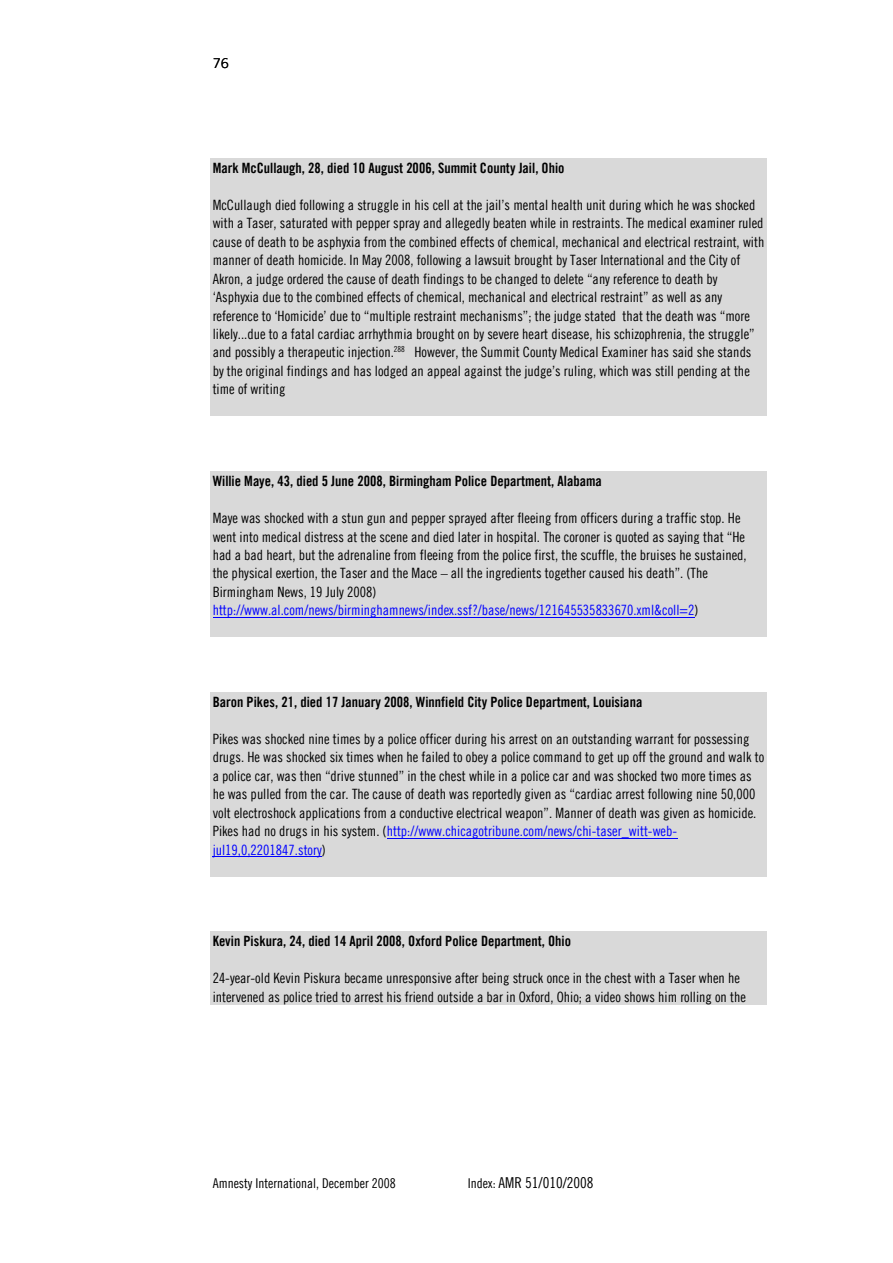
<style>
.page{position:relative;width:893px;height:1263px;background:#fff}
.page>*{position:absolute;margin:0;border:0;box-sizing:border-box;transform-origin:0 0}
.t1{font:15px "Amnesty Trade Gothic Cn 18";color:#000}
.t2{font:14.25px/18.5px "Amnesty Trade Gothic Cn 18";color:#000}
.t3{font:14.25px "Amnesty Trade Gothic Bd Cn 20";color:#000}
.t4{font:13.5px "Amnesty Trade Gothic Cn 18";color:#000}
.t5{font:13.5px "Amnesty Trade Gothic";color:#000}
.s1{color:#00f}
.s2{font-size:13.5px}
</style>
<div class="page">
<div style="left:210px;top:158px;width:557px;height:36px;background:#d9d9d9"></div>
<div style="left:210px;top:194px;width:557px;height:19px;background:#d9d9d9"></div>
<div style="left:210px;top:213px;width:557px;height:18px;background:#d9d9d9"></div>
<div style="left:210px;top:231px;width:557px;height:19px;background:#d9d9d9"></div>
<div style="left:210px;top:250px;width:557px;height:18px;background:#d9d9d9"></div>
<div style="left:210px;top:268px;width:557px;height:19px;background:#d9d9d9"></div>
<div style="left:210px;top:287px;width:557px;height:18px;background:#d9d9d9"></div>
<div style="left:210px;top:305px;width:557px;height:19px;background:#d9d9d9"></div>
<div style="left:210px;top:324px;width:557px;height:18px;background:#d9d9d9"></div>
<div style="left:210px;top:342px;width:557px;height:19px;background:#d9d9d9"></div>
<div style="left:210px;top:361px;width:557px;height:18px;background:#d9d9d9"></div>
<div style="left:210px;top:379px;width:557px;height:18px;background:#d9d9d9"></div>
<div style="left:210px;top:397px;width:557px;height:19px;background:#d9d9d9"></div>
<div style="left:210px;top:471px;width:557px;height:37px;background:#d9d9d9"></div>
<div style="left:210px;top:508px;width:557px;height:18px;background:#d9d9d9"></div>
<div style="left:210px;top:526px;width:557px;height:19px;background:#d9d9d9"></div>
<div style="left:210px;top:545px;width:557px;height:18px;background:#d9d9d9"></div>
<div style="left:210px;top:563px;width:557px;height:18px;background:#d9d9d9"></div>
<div style="left:210px;top:581px;width:557px;height:19px;background:#d9d9d9"></div>
<div style="left:210px;top:600px;width:557px;height:18px;background:#d9d9d9"></div>
<hr style="left:213px;top:617px;width:481px;height:1px;background:#00f">
<div style="left:210px;top:618px;width:557px;height:19px;background:#d9d9d9"></div>
<div style="left:210px;top:692px;width:557px;height:37px;background:#d9d9d9"></div>
<div style="left:210px;top:729px;width:557px;height:18px;background:#d9d9d9"></div>
<div style="left:210px;top:747px;width:557px;height:19px;background:#d9d9d9"></div>
<div style="left:210px;top:766px;width:557px;height:18px;background:#d9d9d9"></div>
<div style="left:210px;top:784px;width:557px;height:18px;background:#d9d9d9"></div>
<div style="left:210px;top:802px;width:557px;height:19px;background:#d9d9d9"></div>
<div style="left:210px;top:821px;width:557px;height:18px;background:#d9d9d9"></div>
<hr style="left:387px;top:838px;width:290px;height:1px;background:#00f">
<div style="left:210px;top:839px;width:557px;height:19px;background:#d9d9d9"></div>
<hr style="left:213px;top:856px;width:109px;height:1px;background:#00f">
<div style="left:210px;top:858px;width:557px;height:18px;background:#d9d9d9"></div>
<div style="left:210px;top:931px;width:557px;height:37px;background:#d9d9d9"></div>
<div style="left:210px;top:968px;width:557px;height:18px;background:#d9d9d9"></div>
<div style="left:210px;top:986px;width:557px;height:19px;background:#d9d9d9"></div>
<p class="t5" style="left:213px;top:55px;width:18px">76</p>
<p class="t3" style="left:213px;top:159px;width:353px">Mark McCullaugh, 28, died 10 August 2006, Summit County Jail, Ohio</p>
<p class="t2" style="left:213px;top:195px;width:553px">McCullaugh died following a struggle in his cell at the jail’s mental health unit during which he was shocked with a Taser, saturated with pepper spray and allegedly beaten while in restraints. The medical examiner ruled cause of death to be asphyxia from the combined effects of chemical, mechanical and electrical restraint, with manner of death homicide. In May 2008, following a lawsuit brought by Taser International and the City of Akron, a judge ordered the cause of death findings to be changed to delete “any reference to death by ‘Asphyxia due to the combined effects of chemical, mechanical and electrical restraint” as well as any reference to ‘Homicide’ due to “multiple restraint mechanisms”; the judge stated that the death was “more likely...due to a fatal cardiac arrhythmia brought on by severe heart disease, his schizophrenia, the struggle” and possibly a therapeutic injection.<sup>288</sup> However, the Summit County Medical Examiner has said she stands by the original findings and has lodged an appeal against the judge’s ruling, which was still pending at the time of writing</p>
<p class="t3" style="left:213px;top:472px;width:391px">Willie Maye, 43, died 5 June 2008, Birmingham Police Department, Alabama</p>
<p class="t2" style="left:213px;top:509px;width:535px">Maye was shocked with a stun gun and pepper sprayed after fleeing from officers during a traffic stop. He went into medical distress at the scene and died later in hospital. The coroner is quoted as saying that “He had a bad heart, but the adrenaline from fleeing from the police first, the scuffle, the bruises he sustained, the physical exertion, the Taser and the Mace – all the ingredients together caused his death”. (The Birmingham News, 19 July 2008) <span class="s1">http://www.al.com/news/birminghamnews/index.ssf?/base/news/121645535833670.xml&amp;coll=2</span>)</p>
<p class="t3" style="left:213px;top:693px;width:431px">Baron Pikes, 21, died 17 January 2008, Winnfield City Police Department, Louisiana</p>
<p class="t2" style="left:213px;top:729px;width:553px">Pikes was shocked nine times by a police officer during his arrest on an outstanding warrant for possessing drugs. He was shocked six times when he failed to obey a police command to get up off the ground and walk to a police car, was then “drive stunned” in the chest while in a police car and was shocked two more times as he was pulled from the car. The cause of death was reportedly given as “cardiac arrest following nine 50,000 volt electroshock applications from a conductive electrical weapon”. Manner of death was given as homicide.<br>Pikes had no drugs in his system. (<span class="s1">http://www.chicagotribune.com/news/chi-taser_witt-web&shy;jul19,0,2201847.story</span>)</p>
<p class="t3" style="left:213px;top:932px;width:360px">Kevin Piskura, 24, died 14 April 2008, Oxford Police Department, Ohio</p>
<p class="t2" style="left:213px;top:969px;width:535px">24-year-old Kevin Piskura became unresponsive after being struck once in the chest with a Taser when he intervened as police tried to arrest his friend outside a bar in Oxford, Ohio; a video shows him rolling on the</p>
<p class="t4" style="left:213px;top:1175px;width:184px">Amnesty International, December 2008</p>
<p class="t1" style="left:468px;top:1173px;width:127px"><span class="s2">Index:</span> AMR 51/010/2008</p>
</div>
